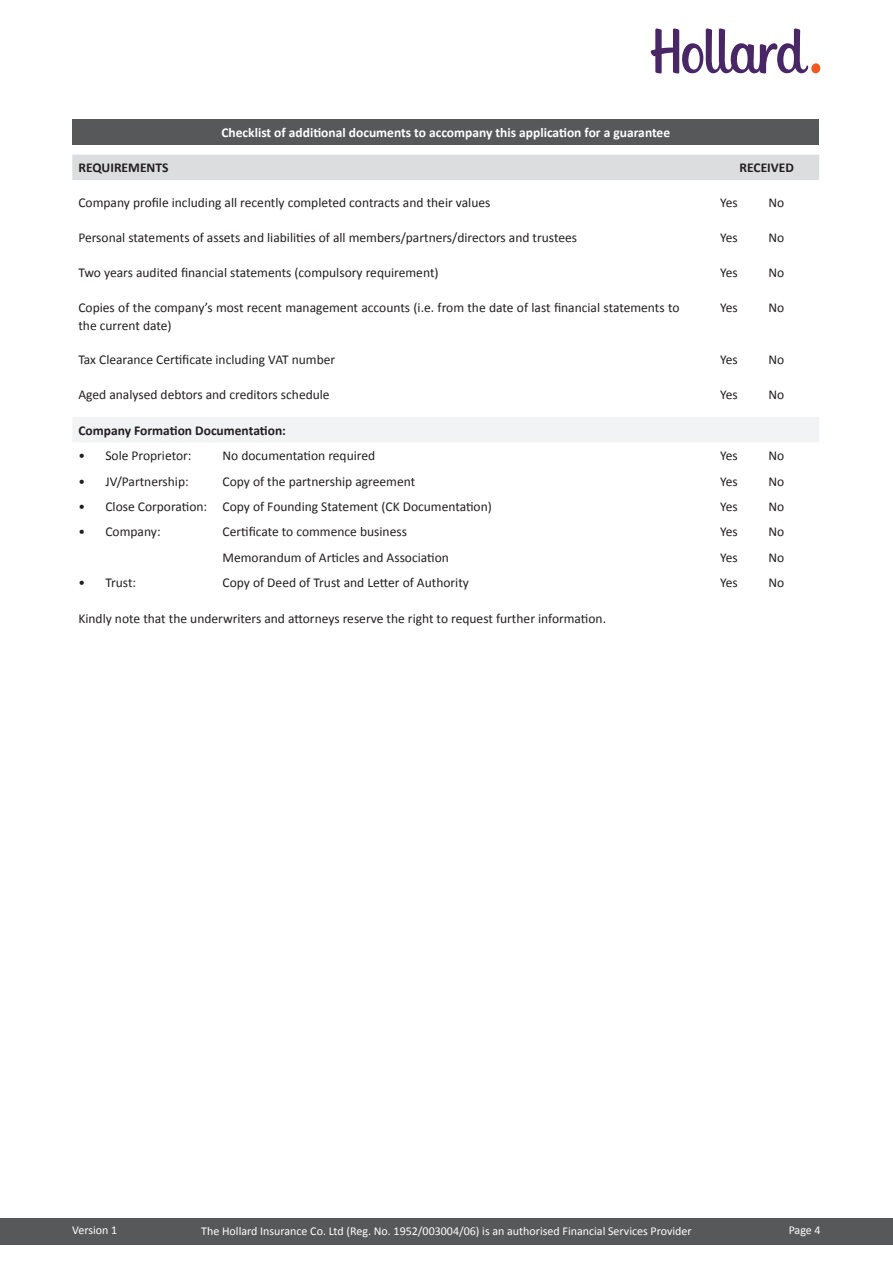
<style>
.page{position:relative;width:893px;height:1263px;background:#fff}
.page>*{position:absolute;margin:0;border:0;box-sizing:border-box;transform-origin:0 0}
.t1{font:13.5px/18px "Calibri";color:#231f20}
.t2{font:700 13.5px "Calibri";color:#fff}
.t3{font:700 13.5px "Calibri";color:#231f20}
.t4{font:12px "Calibri";color:#fff}
</style>
<div class="page">
<svg style="left:650px;top:28px;width:171px;height:46px"></svg>
<div style="left:0;top:1218px;width:893px;height:27px;background:#57585a"></div>
<div style="left:72px;top:119px;width:747px;height:25px;background:#57585a"></div>
<div style="left:72px;top:155px;width:747px;height:25px;background:#dcdddf"></div>
<div style="left:73px;top:417px;width:746px;height:25px;background:#f2f3f4"></div>
<p class="t2" style="left:221px;top:124px;width:450px">Checklist of additional documents to accompany this application for a guarantee</p>
<p class="t3" style="left:78px;top:160px;width:92px">REQUIREMENTS</p>
<p class="t3" style="left:739px;top:160px;width:56px">RECEIVED</p>
<p class="t1" style="left:78px;top:193px;width:413px">Company profile including all recently completed contracts and their values</p>
<p class="t1" style="left:720px;top:193px;width:19px">Yes</p>
<p class="t1" style="left:768px;top:193px;width:17px">No</p>
<p class="t1" style="left:78px;top:228px;width:500px">Personal statements of assets and liabilities of all members/partners/directors and trustees</p>
<p class="t1" style="left:720px;top:228px;width:19px">Yes</p>
<p class="t1" style="left:768px;top:228px;width:17px">No</p>
<p class="t1" style="left:78px;top:263px;width:362px">Two years audited financial statements (compulsory requirement)</p>
<p class="t1" style="left:720px;top:263px;width:19px">Yes</p>
<p class="t1" style="left:768px;top:263px;width:17px">No</p>
<p class="t1" style="left:78px;top:297px;width:603px">Copies of the company’s most recent management accounts (i.e. from the date of last financial statements to the current date)</p>
<p class="t1" style="left:720px;top:297px;width:19px">Yes</p>
<p class="t1" style="left:768px;top:297px;width:17px">No</p>
<p class="t1" style="left:78px;top:350px;width:258px">Tax Clearance Certificate including VAT number</p>
<p class="t1" style="left:720px;top:350px;width:19px">Yes</p>
<p class="t1" style="left:768px;top:350px;width:17px">No</p>
<p class="t1" style="left:78px;top:385px;width:253px">Aged analysed debtors and creditors schedule</p>
<p class="t1" style="left:720px;top:385px;width:19px">Yes</p>
<p class="t1" style="left:768px;top:385px;width:17px">No</p>
<p class="t3" style="left:78px;top:422px;width:209px">Company Formation Documentation:</p>
<p class="t1" style="left:78px;top:446px;width:115px">• Sole Proprietor:</p>
<p class="t1" style="left:223px;top:446px;width:154px">No documentation required</p>
<p class="t1" style="left:720px;top:446px;width:19px">Yes</p>
<p class="t1" style="left:768px;top:446px;width:17px">No</p>
<p class="t1" style="left:78px;top:471px;width:112px">• JV/Partnership:</p>
<p class="t1" style="left:223px;top:471px;width:194px">Copy of the partnership agreement</p>
<p class="t1" style="left:720px;top:471px;width:19px">Yes</p>
<p class="t1" style="left:768px;top:471px;width:17px">No</p>
<p class="t1" style="left:78px;top:497px;width:415px">• Close Corporation: Copy of Founding Statement (CK Documentation)</p>
<p class="t1" style="left:720px;top:497px;width:19px">Yes</p>
<p class="t1" style="left:768px;top:497px;width:17px">No</p>
<p class="t1" style="left:78px;top:522px;width:84px">• Company:</p>
<p class="t1" style="left:223px;top:522px;width:186px">Certificate to commence business</p>
<p class="t1" style="left:720px;top:522px;width:19px">Yes</p>
<p class="t1" style="left:768px;top:522px;width:17px">No</p>
<p class="t1" style="left:223px;top:548px;width:228px">Memorandum of Articles and Association</p>
<p class="t1" style="left:720px;top:548px;width:19px">Yes</p>
<p class="t1" style="left:768px;top:548px;width:17px">No</p>
<p class="t1" style="left:78px;top:573px;width:59px">• Trust:</p>
<p class="t1" style="left:223px;top:573px;width:248px">Copy of Deed of Trust and Letter of Authority</p>
<p class="t1" style="left:720px;top:573px;width:19px">Yes</p>
<p class="t1" style="left:768px;top:573px;width:17px">No</p>
<p class="t1" style="left:78px;top:609px;width:529px">Kindly note that the underwriters and attorneys reserve the right to request further information.</p>
<p class="t4" style="left:72px;top:1223px;width:55px">2016/2017</p>
<p class="t4" style="left:72px;top:1223px;width:47px">Version 1</p>
<p class="t4" style="left:201px;top:1223px;width:492px">The Hollard Insurance Co. Ltd (Reg. No. 1952/003004/06) is an authorised Financial Services Provider</p>
<p class="t4" style="left:789px;top:1223px;width:34px">Page 4</p>
</div>
